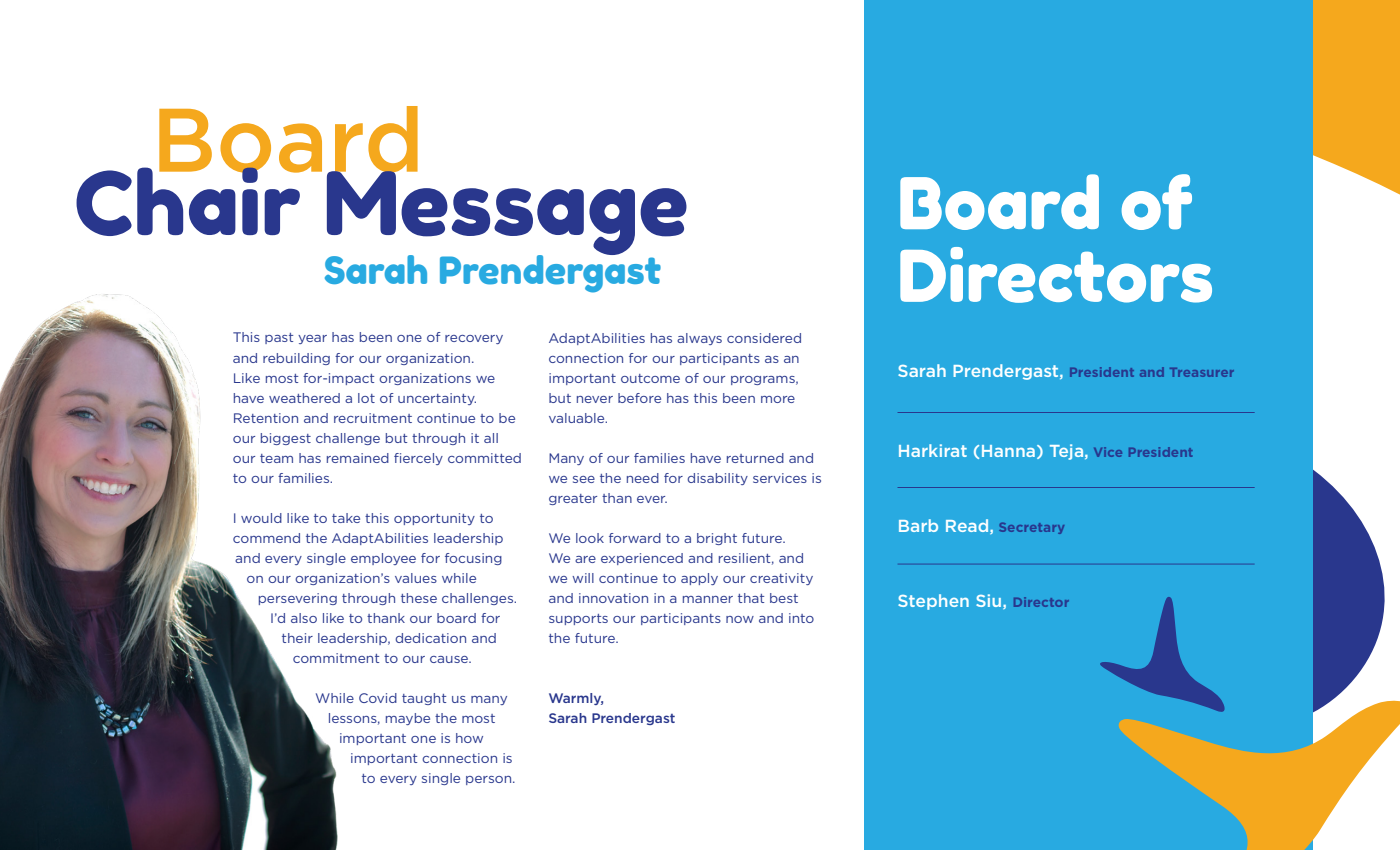
<style>
.page{position:relative;width:1400px;height:850px;background:#fff}
.page>*{position:absolute;margin:0;border:0;box-sizing:border-box;transform-origin:0 0}
.t1{font:500 90px "Gotham";color:#f5a81d}
.t2{font:87.5px "Fredoka One";color:#29378d}
.t3{font:71.25px/72.5px "Fredoka One";color:#fff}
.t4{font:37.5px "Fredoka One";color:#28aae1}
.t5{font:500 17.5px "Gotham";color:#fff}
.t6{font:13.75px/20px "Gotham";color:#29378d}
.t7{font:700 13.75px "Gotham";color:#29378d}
.t8{font:500 13.75px/20px "Gotham";color:#29378d}
.s1{font-weight:500;font-size:17.5px;color:#fff}
.s2{font-weight:700;font-size:13.75px;color:#29378d}
</style>
<div class="page">
<svg style="left:1312px;top:0;width:88px;height:278px;fill:#f5a81d"></svg>
<svg style="left:1312px;top:417px;width:73px;height:179px"></svg>
<div style="left:864px;top:0;width:448px;height:850px;background:#28aae1"></div>
<hr style="left:898px;top:412px;width:357px;height:1px;background:#29378d">
<hr style="left:898px;top:487px;width:357px;height:1px;background:#29378d">
<hr style="left:898px;top:564px;width:357px;height:1px;background:#29378d">
<svg style="left:1100px;top:596px;width:300px;height:254px"></svg>
<img style="left:0;top:294px;width:338px;height:556px">
<h1 class="t1" style="left:151px;top:81px;width:275px">Board</h1>
<h2 class="t2" style="left:74px;top:150px;width:616px">Chair Message</h2>
<h3 class="t4" style="left:324px;top:247px;width:339px">Sarah Prendergast</h3>
<p class="t6" style="left:233px;top:327px;width:291px">This past year has been one of recovery and rebuilding for our organization.<br>Like most for-impact organizations we have weathered a lot of uncertainty.<br>Retention and recruitment continue to be our biggest challenge but through it all our team has remained fiercely committed to our families.</p>
<p class="t6" style="left:233px;top:507px;width:262px">I would like to take this opportunity to</p>
<p class="t6" style="left:233px;top:527px;width:272px">commend the AdaptAbilities leadership</p>
<p class="t6" style="left:235px;top:547px;width:269px">and every single employee for focusing</p>
<p class="t6" style="left:247px;top:567px;width:232px">on our organization’s values while</p>
<p class="t6" style="left:258px;top:587px;width:261px">persevering through these challenges.</p>
<p class="t6" style="left:270px;top:607px;width:232px">I’d also like to thank our board for</p>
<p class="t6" style="left:282px;top:627px;width:217px">their leadership, dedication and</p>
<p class="t6" style="left:293px;top:647px;width:181px">commitment to our cause.</p>
<p class="t6" style="left:315px;top:687px;width:194px">While Covid taught us many</p>
<p class="t6" style="left:328px;top:707px;width:169px">lessons, maybe the most</p>
<p class="t6" style="left:339px;top:727px;width:146px">important one is how</p>
<p class="t6" style="left:350px;top:747px;width:164px">important connection is</p>
<p class="t6" style="left:362px;top:767px;width:156px">to every single person.</p>
<p class="t6" style="left:548px;top:327px;width:255px">AdaptAbilities has always considered connection for our participants as an important outcome of our programs, but never before has this been more valuable.</p>
<p class="t6" style="left:548px;top:447px;width:275px">Many of our families have returned and we see the need for disability services is greater than ever.</p>
<p class="t6" style="left:548px;top:527px;width:267px">We look forward to a bright future.<br>We are experienced and resilient, and we will continue to apply our creativity and innovation in a manner that best supports our participants now and into the future.</p>
<p class="t8" style="left:548px;top:688px;width:129px">Warmly,<br>Sarah Prendergast</p>
<h3 class="t3" style="left:898px;top:167px;width:318px">Board of<br>Directors</h3>
<p class="t7" style="left:898px;top:363px;width:339px"><span class="s1">Sarah Prendergast,</span> President and Treasurer</p>
<p class="t5" style="left:898px;top:439px;width:298px">Harkirat (Hanna) Teja, <span class="s2">Vice President</span></p>
<p class="t5" style="left:898px;top:514px;width:169px">Barb Read, <span class="s2">Secretary</span></p>
<p class="t5" style="left:898px;top:589px;width:173px">Stephen Siu, <span class="s2">Director</span></p>
</div>
